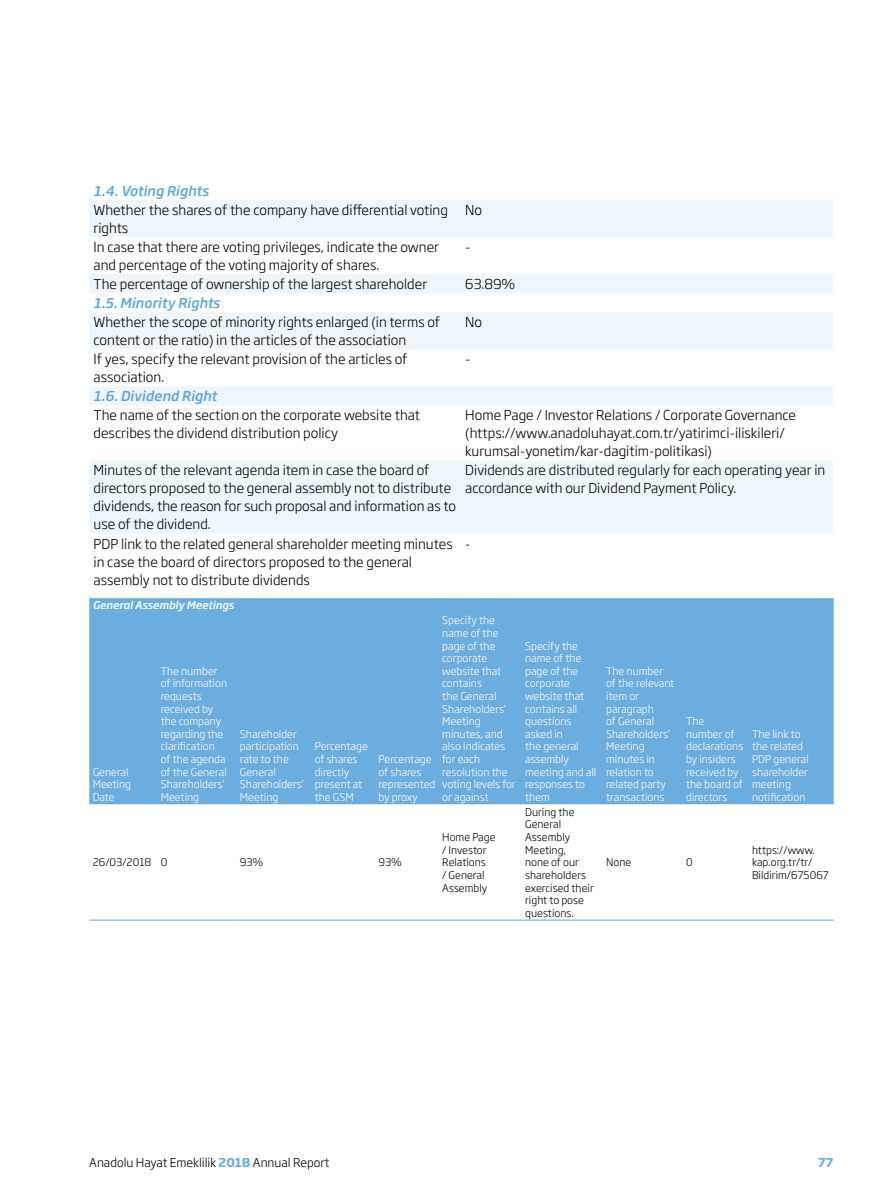
<style>
.page{position:relative;width:893px;height:1191px;background:#fff}
.page>*{position:absolute;margin:0;border:0;box-sizing:border-box;transform-origin:0 0}
.t1{font:300 13.5px/18px "Soho Gothic Pro";color:#000}
.t2{font:italic 500 13.5px "Soho Gothic Pro";color:#62a7db}
.t3{font:300 12px "Soho Gothic Pro";color:#000}
.t4{font:700 12px "Soho Gothic Pro";color:#6caddf}
.t5{font:300 10.5px/12.6px "Soho Gothic Pro";color:#fff}
.t6{font:300 10.5px/12.6px "Soho Gothic Pro";color:#000}
.t7{font:italic 500 10.5px "Soho Gothic Pro";color:#fff}
.s1{font-weight:700;color:#6caddf}
</style>
<div class="page">
<svg style="left:89px;top:200px;width:744px;height:334px;fill:#f3f9fc"></svg>
<div style="left:89px;top:598px;width:745px;height:206px;background:#6caddf"></div>
<hr style="left:89px;top:919px;width:68px;height:1px;background:#62a7db">
<hr style="left:157px;top:919px;width:80px;height:1px;background:#62a7db">
<hr style="left:237px;top:919px;width:74px;height:1px;background:#62a7db">
<hr style="left:311px;top:919px;width:64px;height:1px;background:#62a7db">
<hr style="left:375px;top:919px;width:64px;height:1px;background:#62a7db">
<hr style="left:439px;top:919px;width:83px;height:1px;background:#62a7db">
<hr style="left:522px;top:919px;width:81px;height:1px;background:#62a7db">
<hr style="left:603px;top:919px;width:80px;height:1px;background:#62a7db">
<hr style="left:683px;top:919px;width:66px;height:1px;background:#62a7db">
<hr style="left:749px;top:919px;width:85px;height:1px;background:#62a7db">
<p class="t2" style="left:94px;top:180px;width:117px">1.4. Voting Rights</p>
<p class="t1" style="left:94px;top:200px;width:356px">Whether the shares of the company have differential voting rights</p>
<p class="t1" style="left:465px;top:200px;width:18px">No</p>
<p class="t1" style="left:94px;top:237px;width:347px">In case that there are voting privileges, indicate the owner and percentage of the voting majority of shares.</p>
<p class="t1" style="left:465px;top:237px;width:7px">-</p>
<p class="t1" style="left:94px;top:274px;width:335px">The percentage of ownership of the largest shareholder</p>
<p class="t1" style="left:465px;top:274px;width:52px">63.89%</p>
<p class="t2" style="left:94px;top:292px;width:128px">1.5. Minority Rights</p>
<p class="t1" style="left:94px;top:312px;width:348px">Whether the scope of minority rights enlarged (in terms of content or the ratio) in the articles of the association</p>
<p class="t1" style="left:465px;top:312px;width:18px">No</p>
<p class="t1" style="left:94px;top:349px;width:315px">If yes, specify the relevant provision of the articles of association.</p>
<p class="t1" style="left:465px;top:349px;width:7px">-</p>
<p class="t2" style="left:94px;top:386px;width:125px">1.6. Dividend Right</p>
<p class="t1" style="left:94px;top:405px;width:328px">The name of the section on the corporate website that describes the dividend distribution policy</p>
<p class="t1" style="left:465px;top:405px;width:332px">Home Page / Investor Relations / Corporate Governance (https://www.anadoluhayat.com.tr/yatirimci-iliskileri/ kurumsal-yonetim/kar-dagitim-politikasi)</p>
<p class="t1" style="left:94px;top:460px;width:364px">Minutes of the relevant agenda item in case the board of directors proposed to the general assembly not to distribute dividends, the reason for such proposal and information as to use of the dividend.</p>
<p class="t1" style="left:465px;top:460px;width:362px">Dividends are distributed regularly for each operating year in accordance with our Dividend Payment Policy.</p>
<p class="t1" style="left:94px;top:534px;width:361px">PDP link to the related general shareholder meeting minutes in case the board of directors proposed to the general assembly not to distribute dividends</p>
<p class="t1" style="left:465px;top:534px;width:7px">-</p>
<p class="t7" style="left:93px;top:597px;width:143px">General Assembly Meetings</p>
<p class="t5" style="left:93px;top:765px;width:40px">General<br>Meeting<br>Date</p>
<p class="t5" style="left:161px;top:664px;width:68px">The number of information requests received by the company regarding the clarification of the agenda of the General<br>Shareholders’<br>Meeting</p>
<p class="t5" style="left:240px;top:727px;width:65px">Shareholder participation rate to the<br>General<br>Shareholders’<br>Meeting</p>
<p class="t5" style="left:315px;top:739px;width:55px">Percentage of shares directly present at the GSM</p>
<p class="t5" style="left:442px;top:613px;width:75px">Specify the name of the page of the corporate website that contains<br>the General<br>Shareholders’<br>Meeting minutes, and also indicates for each resolution the voting levels for or against</p>
<p class="t5" style="left:378px;top:752px;width:58px">Percentage of shares represented by proxy</p>
<p class="t6" style="left:93px;top:855px;width:76px">26/03/2018 0</p>
<p class="t6" style="left:240px;top:855px;width:25px">93%</p>
<p class="t6" style="left:378px;top:855px;width:25px">93%</p>
<p class="t6" style="left:442px;top:830px;width:55px">Home Page / Investor<br>Relations<br>/ General<br>Assembly</p>
<p class="t5" style="left:525px;top:639px;width:73px">Specify the name of the page of the corporate website that contains all questions asked in<br>the general assembly meeting and all responses to them</p>
<p class="t6" style="left:525px;top:805px;width:70px">During the<br>General<br>Assembly<br>Meeting,<br>none of our shareholders exercised their right to pose questions.</p>
<p class="t5" style="left:606px;top:664px;width:70px">The number of the relevant item or paragraph<br>of General<br>Shareholders’<br>Meeting minutes in relation to related party transactions</p>
<p class="t5" style="left:686px;top:714px;width:59px">The number of declarations by insiders received by the board of directors</p>
<p class="t5" style="left:752px;top:727px;width:58px">The link to the related<br>PDP general shareholder meeting notification</p>
<p class="t6" style="left:606px;top:855px;width:27px">None</p>
<p class="t6" style="left:686px;top:855px;width:8px">0</p>
<p class="t6" style="left:752px;top:843px;width:78px">https://www. kap.org.tr/tr/<br>Bildirim/675067</p>
<p class="t3" style="left:89px;top:1152px;width:242px">Anadolu Hayat Emeklilik <span class="s1">2018</span> Annual Report</p>
<p class="t4" style="left:818px;top:1152px;width:17px">77</p>
</div>
